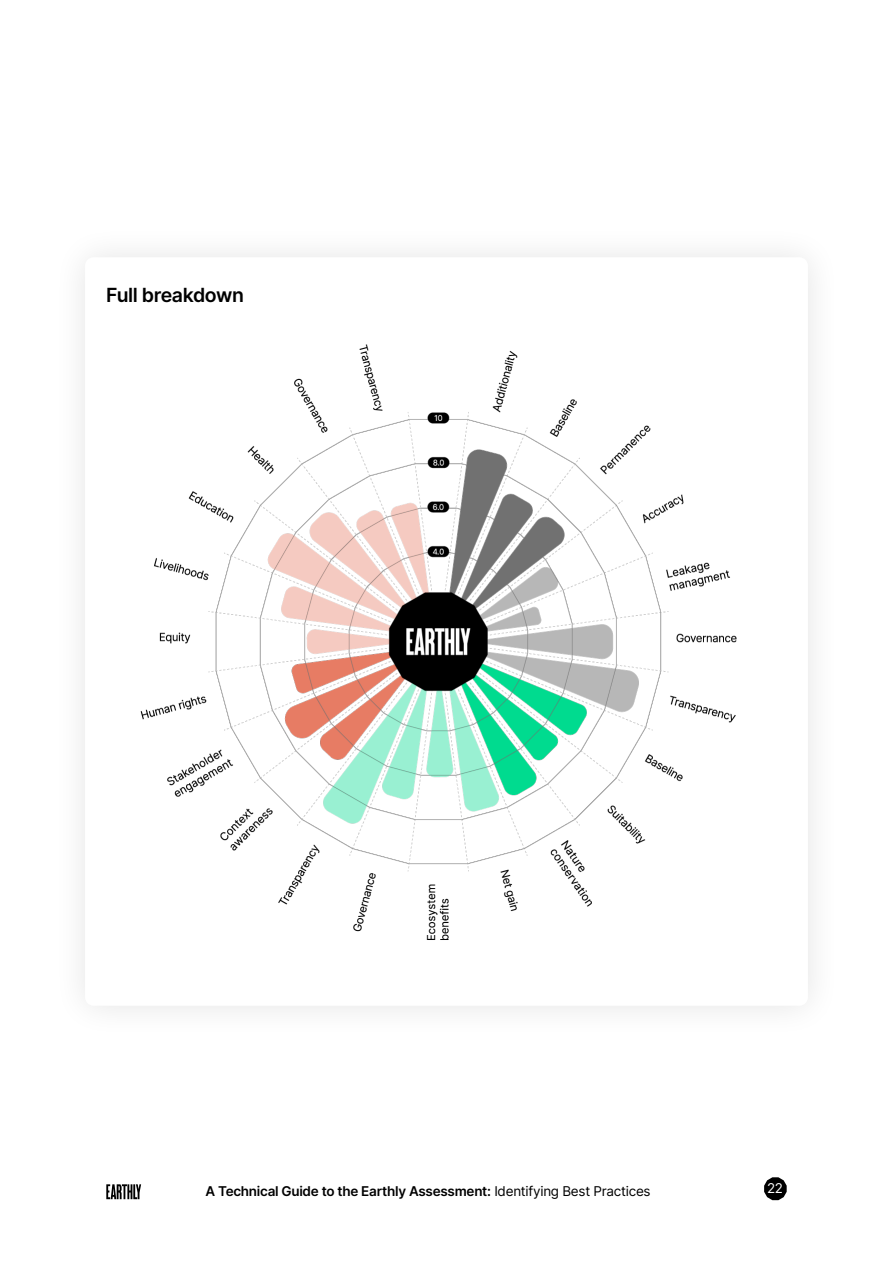
<style>
.page{position:relative;width:893px;height:1263px;background:#fff}
.page>*{position:absolute;margin:0;border:0;box-sizing:border-box;transform-origin:0 0}
.t1{font:600 19.5px "Inter";letter-spacing:-.02em;color:#000}
.t2{font:600 13.5px "Inter";letter-spacing:-.02em;color:#000}
.t3{font:13.5px "Inter";color:#fff}
.s1{font-weight:400}
</style>
<div class="page">
<svg style="left:106px;top:1184px;width:35px;height:15px"></svg>
<svg style="left:764px;top:1177px;width:23px;height:23px"></svg>
<img style="left:140px;top:344px;width:597px;height:596px">
<h1 class="t1" style="left:106px;top:280px;width:139px">Full breakdown</h1>
<p class="t2" style="left:206px;top:1181px;width:447px">A Technical Guide to the Earthly Assessment: <span class="s1">Identifying Best Practices</span></p>
<p class="t3" style="left:767px;top:1178px;width:17px">22</p>
</div>
